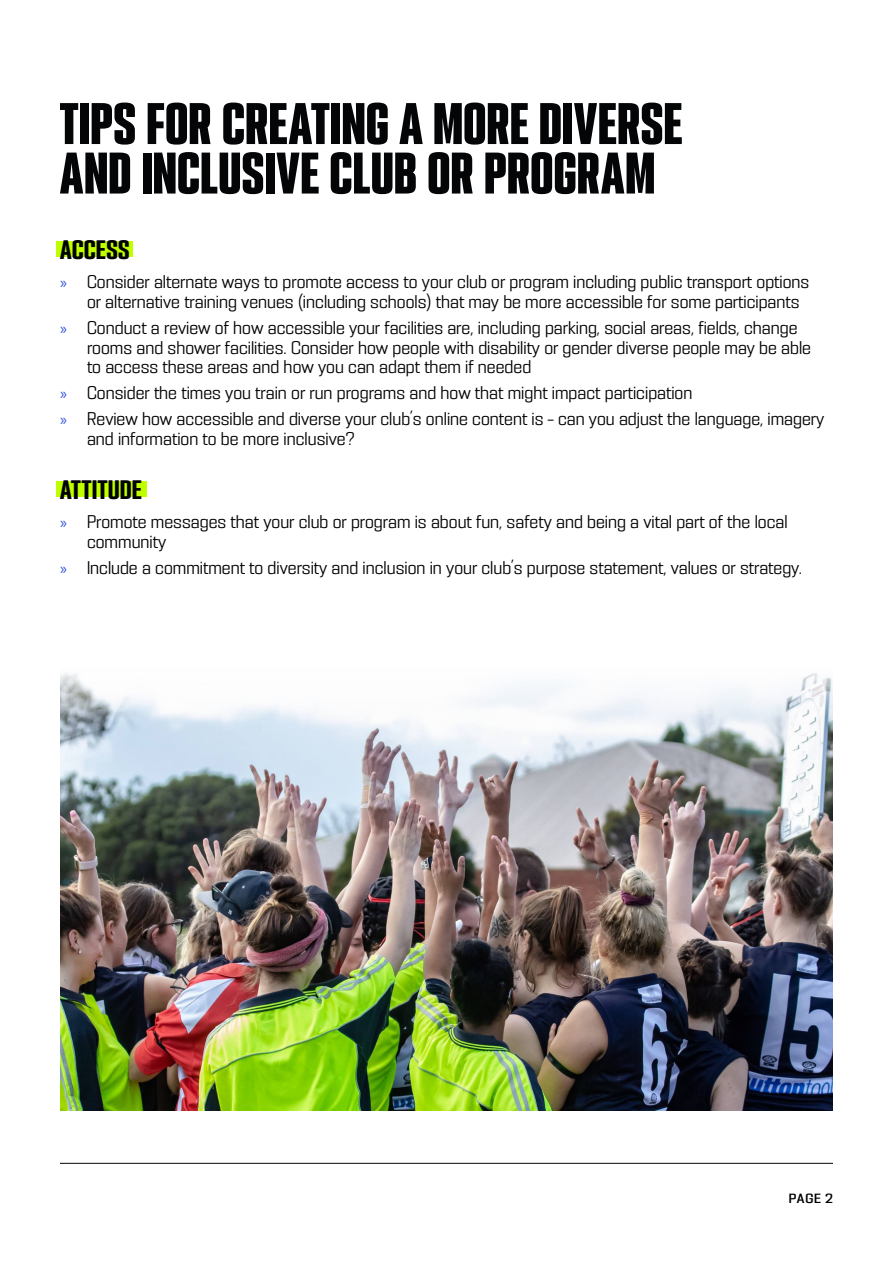
<style>
.page{position:relative;width:893px;height:1263px;background:#fff}
.page>*{position:absolute;margin:0;border:0;box-sizing:border-box;transform-origin:0 0}
.t1{font:52.5px/49.5px "PODIUM Sharp 2.11";letter-spacing:.015em;color:#030507}
.Subhead{font:24px "PODIUM Sharp 3.10";letter-spacing:.02em;color:#000}
.t2{font:16.5px/19.8px "PODIUM Sharp 5.6";color:#000}
.t3{font:12px "PODIUM Sharp 5.8";color:#000}
.s1{font-family:"Myriad Pro";color:#2f52e0}
</style>
<div class="page">
<div style="left:56px;top:482px;width:91px;height:15px;background:#c0ff00"></div>
<div style="left:56px;top:242px;width:77px;height:15px;background:#c0ff00"></div>
<hr style="left:60px;top:1163px;width:773px;height:1px;background:#030507">
<img style="left:60px;top:673px;width:773px;height:437px">
<img style="left:644px;top:921px;width:189px;height:190px">
<p class="t1" style="left:60px;top:98px;width:624px">TIPS FOR CREATING A MORE DIVERSE<br>AND INCLUSIVE CLUB OR PROGRAM</p>
<p class="Subhead" style="left:60px;top:235px;width:71px">ACCESS</p>
<p class="t2" style="left:87px;top:272px;width:724px;text-indent:-27px"><span class="s1">»</span> Consider alternate ways to promote access to your club or program including public transport options or alternative training venues (including schools) that may be more accessible for some participants</p>
<p class="t2" style="left:87px;top:317px;width:726px;text-indent:-27px"><span class="s1">»</span> Conduct a review of how accessible your facilities are, including parking, social areas, fields, change rooms and shower facilities. Consider how people with disability or gender diverse people may be able to access these areas and how you can adapt them if needed</p>
<p class="t2" style="left:60px;top:383px;width:634px"><span class="s1">»</span> Consider the times you train or run programs and how that might impact participation</p>
<p class="t2" style="left:87px;top:409px;width:739px;text-indent:-27px"><span class="s1">»</span> Review how accessible and diverse your club’s online content is – can you adjust the language, imagery and information to be more inclusive?</p>
<p class="Subhead" style="left:60px;top:475px;width:83px">ATTITUDE</p>
<p class="t2" style="left:87px;top:512px;width:702px;text-indent:-27px"><span class="s1">»</span> Promote messages that your club or program is about fun, safety and being a vital part of the local community</p>
<p class="t2" style="left:60px;top:557px;width:743px"><span class="s1">»</span> Include a commitment to diversity and inclusion in your club’s purpose statement, values or strategy.</p>
<p class="t3" style="left:789px;top:1191px;width:46px">PAGE 2</p>
</div>
